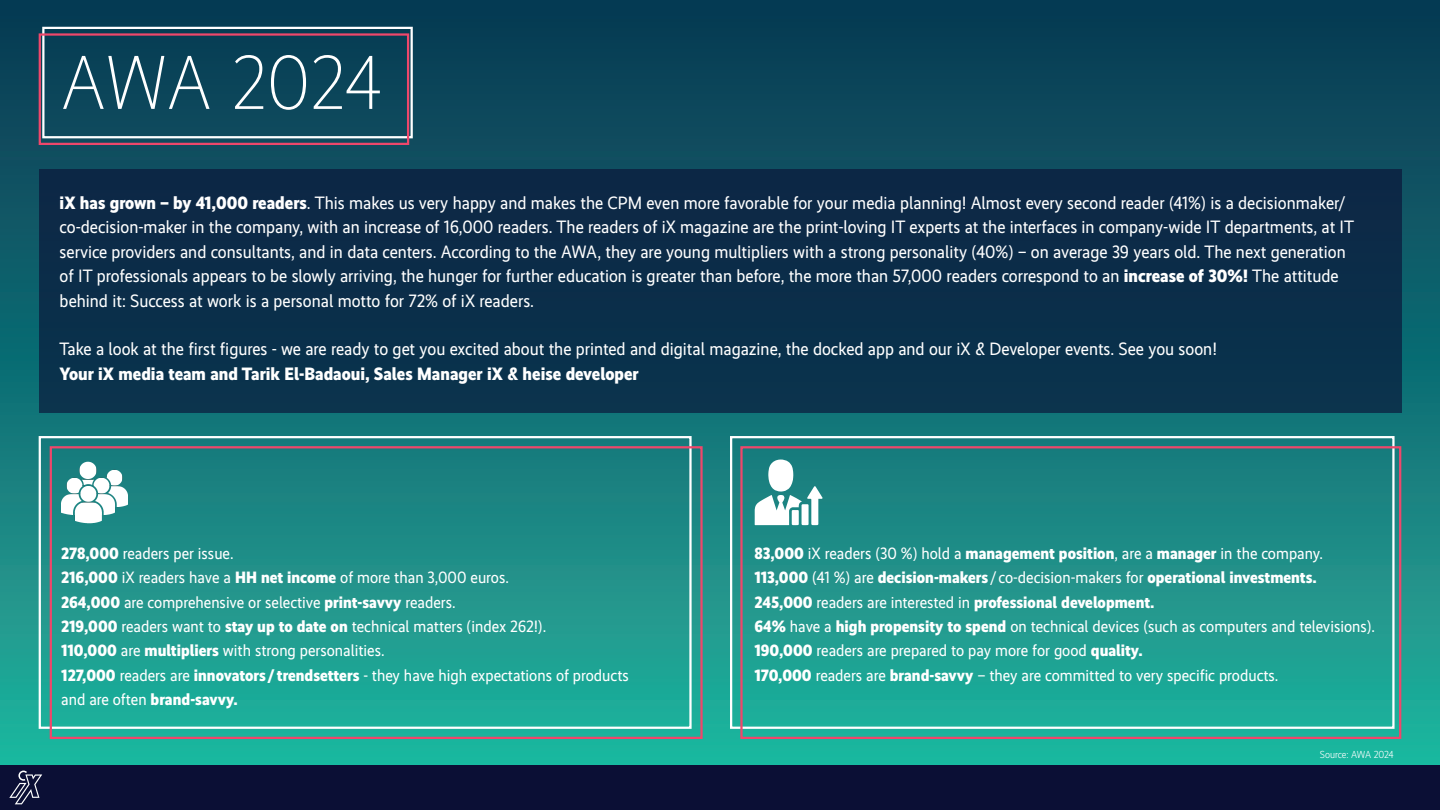
<style>
.page{position:relative;width:1440px;height:810px;background:#fff}
.page>*{position:absolute;margin:0;border:0;box-sizing:border-box;transform-origin:0 0}
.t1{font:300 76.8px "Realisti X";letter-spacing:-.015em;color:#fff}
.t2{font:18px/24.4px "Realisti X";color:#fff}
.t3{font:800 18px "Realisti X";color:#fff}
.t4{font:16.5px "Realisti X";color:#fff}
.t5{font:800 16.5px "Realisti X";color:#fff}
.t6{font:300 10.27px "Realisti X";letter-spacing:-.015em;color:#fff}
.s1{font-weight:800}
.s2{font-weight:400}
</style>
<div class="page">
<div style="left:0;top:0;width:1440px;height:765px;background:linear-gradient(to bottom,#063450,#21b29d)"></div>
<div style="left:39px;top:169px;width:1362px;height:243px;background:#0b2d49"></div>
<div style="left:0;top:765px;width:1440px;height:45px;background:#0b0f35"></div>
<svg style="left:9px;top:771px;width:33px;height:33px"></svg>
<div style="left:42px;top:27px;width:371px;height:111px;border:2px solid #fff"></div>
<div style="left:39px;top:33px;width:370px;height:112px;border:2px solid #ef476b"></div>
<div style="left:39px;top:436px;width:653px;height:293px;border:2px solid #fff"></div>
<div style="left:730px;top:436px;width:665px;height:293px;border:2px solid #fff"></div>
<div style="left:50px;top:446px;width:653px;height:293px;border:2px solid #ef476b"></div>
<div style="left:740px;top:446px;width:661px;height:293px;border:2px solid #ef476b"></div>
<img style="left:61px;top:459px;width:67px;height:67px">
<svg style="left:755px;top:460px;width:67px;height:65px"></svg>
<p class="t1" style="left:61px;top:41px;width:323px">AWA 2024</p>
<p class="t2" style="left:60px;top:191px;width:1296px"><span class="s1">iX has grown – by 41,000 readers</span>. This makes us very happy and makes the CPM even more favorable for your media planning! Almost every second reader (41%) is a decisionmaker/ co-decision-maker in the company, with an increase of 16,000 readers. The readers of iX magazine are the print-loving IT experts at the interfaces in company-wide IT departments, at IT service providers and consultants, and in data centers. According to the AWA, they are young multipliers with a strong personality (40%) – on average 39 years old. The next generation of IT professionals appears to be slowly arriving, the hunger for further education is greater than before, the more than 57,000 readers correspond to an <span class="s1">increase of 30%!</span> The attitude behind it: Success at work is a personal motto for 72% of iX readers.</p>
<p class="t2" style="left:60px;top:337px;width:1159px">Take a look at the first figures - we are ready to get you excited about the printed and digital magazine, the docked app and our iX &amp; Developer events. See you soon!</p>
<p class="t3" style="left:60px;top:363px;width:581px">Your iX media team and Tarik El-Badaoui, Sales Manager iX &amp; heise developer</p>
<p class="t4" style="left:61px;top:544px;width:174px"><span class="s1">278,000</span> readers per issue.</p>
<p class="t4" style="left:61px;top:568px;width:449px"><span class="s1">216,000</span> iX readers have a <span class="s1">HH net income</span> of more than 3,000 euros.</p>
<p class="t4" style="left:61px;top:593px;width:396px"><span class="s1">264,000</span> are comprehensive or selective <span class="s1">print-savvy</span> readers.</p>
<p class="t4" style="left:61px;top:617px;width:486px"><span class="s1">219,000</span> readers want to <span class="s1">stay up to date on</span> technical matters (index 262!).</p>
<p class="t4" style="left:61px;top:641px;width:325px"><span class="s1">110,000</span> are <span class="s1">multipliers</span> with strong personalities.</p>
<p class="t4" style="left:61px;top:666px;width:569px"><span class="s1">127,000</span> readers are <span class="s1">innovators / trendsetters</span> - they have high expectations of products</p>
<p class="t5" style="left:61px;top:690px;width:178px"><span class="s2">and are often</span> brand-savvy.</p>
<p class="t4" style="left:755px;top:544px;width:570px"><span class="s1">83,000</span> iX readers (30 %) hold a <span class="s1">management position</span>, are a <span class="s1">manager</span> in the company.</p>
<p class="t5" style="left:755px;top:568px;width:564px">113,000 <span class="s2">(41 %) are</span> decision-makers <span class="s2">/ co-decision-makers for</span> operational investments.</p>
<p class="t5" style="left:755px;top:592px;width:401px">245,000 <span class="s2">readers are interested in</span> professional development.</p>
<p class="t4" style="left:755px;top:617px;width:622px"><span class="s1">64%</span> have a <span class="s1">high propensity to spend</span> on technical devices (such as computers and televisions).</p>
<p class="t4" style="left:755px;top:641px;width:390px"><span class="s1">190,000</span> readers are prepared to pay more for good <span class="s1">quality.</span></p>
<p class="t4" style="left:755px;top:666px;width:525px"><span class="s1">170,000</span> readers are <span class="s1">brand-savvy</span> – they are committed to very specific products.</p>
<p class="t6" style="left:1320px;top:749px;width:76px">Source: AWA 2024</p>
</div>
